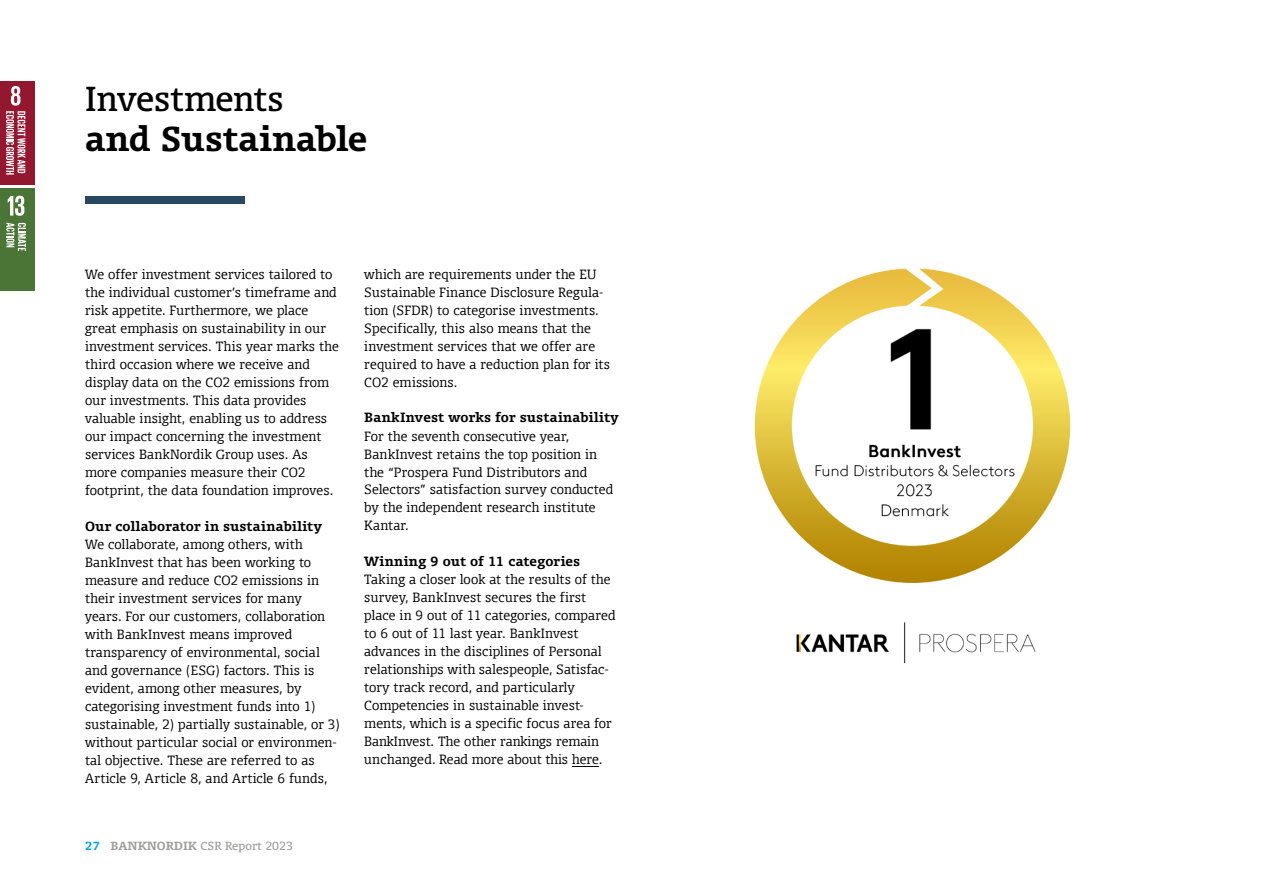
<style>
.page{position:relative;width:1263px;height:893px;background:#fff}
.page>*{position:absolute;margin:0;border:0;box-sizing:border-box;transform-origin:0 0}
.t1{font:33px "FF Olsen TF Bold FB";color:#000}
.t2{font:33px "FF Olsen TF Regular FB";letter-spacing:-.005em;color:#000}
.t3{font:12.75px/18px "FF Olsen TF Light FB";letter-spacing:.015em;color:#000}
.t4{font:12.75px "FF Olsen TF Bold FB";letter-spacing:.02em;color:#000}
.t5{font:11.25px "FF Olsen TF Regular FB";color:#9d9d9c}
.s1{font-family:"FF Olsen TF Bold FB";color:#009fe3}
.s2{font-family:"FF Olsen TF Bold FB"}
</style>
<div class="page">
<div style="left:85px;top:196px;width:159px;height:7px;background:#284861"></div>
<svg style="left:572px;top:766px;width:27px;height:1px"></svg>
<div style="left:0;top:189px;width:34px;height:102px;background:#4a7536"></div>
<svg style="left:8px;top:196px;width:16px;height:20px"></svg>
<svg style="left:6px;top:223px;width:20px;height:28px"></svg>
<div style="left:0;top:81px;width:34px;height:104px;background:#941730"></div>
<svg style="left:6px;top:86px;width:19px;height:89px"></svg>
<img style="left:754px;top:268px;width:317px;height:396px">
<h1 class="t2" style="left:85px;top:78px;width:200px">Investments</h1>
<h1 class="t1" style="left:85px;top:117px;width:284px">and Sustainable</h1>
<p class="t3" style="left:85px;top:265px;width:255px">We offer investment services tailored to the individual customer’s timeframe and risk appetite. Furthermore, we place great emphasis on sustainability in our investment services. This year marks the third occasion where we receive and display data on the CO2 emissions from our investments. This data provides valuable insight, enabling us to address our impact concerning the investment services BankNordik Group uses. As more companies measure their CO2 footprint, the data foundation improves.</p>
<p class="t4" style="left:85px;top:518px;width:238px">Our collaborator in sustainability</p>
<p class="t3" style="left:85px;top:535px;width:256px">We collaborate, among others, with BankInvest that has been working to measure and reduce CO2 emissions in their investment services for many years. For our customers, collaboration with BankInvest means improved transparency of environmental, social and governance (ESG) factors. This is evident, among other measures, by categorising investment funds into 1) sustainable, 2) partially sustainable, or 3) without particular social or environmen&shy;tal objective. These are referred to as Article 9, Article 8, and Article 6 funds,</p>
<p class="t5" style="left:85px;top:839px;width:209px"><span class="s1">27</span> <span class="s2">BANKNORDIK</span> CSR Report 2023</p>
<p class="t3" style="left:364px;top:265px;width:247px">which are requirements under the EU Sustainable Finance Disclosure Regula&shy;tion (SFDR) to categorise investments.<br>Specifically, this also means that the investment services that we offer are required to have a reduction plan for its CO2 emissions.</p>
<p class="t4" style="left:364px;top:409px;width:256px">BankInvest works for sustainability</p>
<p class="t3" style="left:364px;top:427px;width:250px">For the seventh consecutive year, BankInvest retains the top position in the “Prospera Fund Distributors and Selectors” satisfaction survey conducted by the independent research institute Kantar.</p>
<p class="t4" style="left:364px;top:553px;width:218px">Winning 9 out of 11 categories</p>
<p class="t3" style="left:364px;top:571px;width:253px">Taking a closer look at the results of the survey, BankInvest secures the first place in 9 out of 11 categories, compared to 6 out of 11 last year. BankInvest advances in the disciplines of Personal relationships with salespeople, Satisfac&shy;tory track record, and particularly Competencies in sustainable invest&shy;ments, which is a specific focus area for BankInvest. The other rankings remain unchanged. Read more about this here.</p>
</div>
